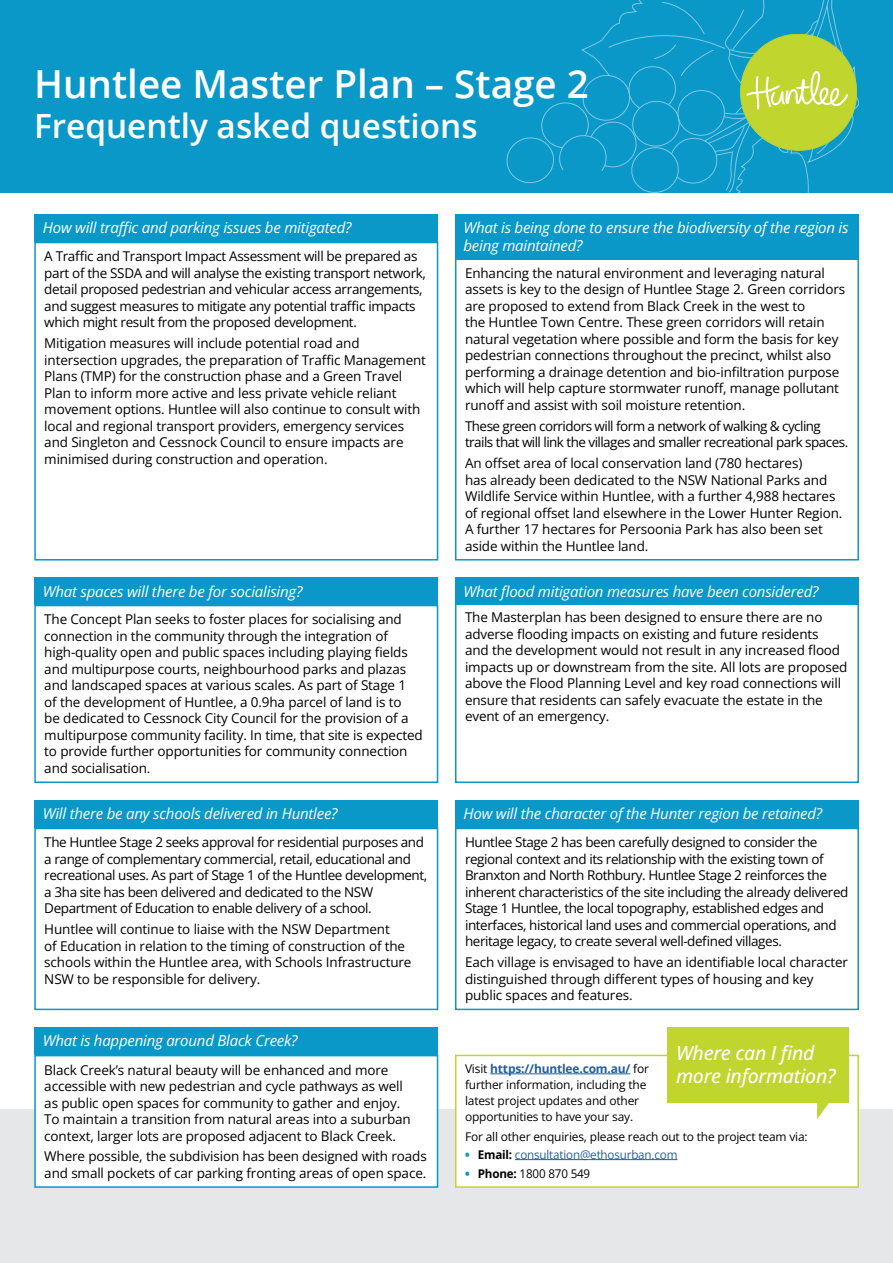
<style>
.page{position:relative;width:893px;height:1263px;background:#fff}
.page>*{position:absolute;margin:0;border:0;box-sizing:border-box;transform-origin:0 0}
.t1{font:600 38.55px "Open Sans";color:#fff}
.t2{font:600 33.3px "Open Sans";color:#fff}
.B1_Question{font:italic 500 19.5px/23.4px "Open Sans";letter-spacing:-.015em;color:#fff}
.B1_Question-2{font:italic 15px/18px "Open Sans";letter-spacing:-.015em;color:#fff}
.B1{font:13.5px/16.5px "Open Sans";letter-spacing:-.01em;color:#000}
.B1-2{font:13.5px/16.5px "Open Sans";letter-spacing:-.03em;color:#000}
.B1-3{font:13.5px/16.5px "Open Sans";letter-spacing:-.04em;color:#000}
.B1-4{font:12px/15.8px "Open Sans";letter-spacing:-.015em;color:#000}
.t3{font:12px "Open Sans";letter-spacing:-.015em;color:#215e9e}
.s1{font-weight:700;color:#215e9e}
.s2{font-weight:800;color:#0a98c8}
.s3{font-weight:700;color:#000}
.s4{font-weight:700}
</style>
<div class="page">
<div style="left:0;top:1109px;width:893px;height:154px;background:#e6e7e8"></div>
<div style="left:0;top:0;width:893px;height:193px;background:#0a98c8"></div>
<svg style="left:507px;top:0;width:352px;height:193px"></svg>
<div style="left:34px;top:605px;width:404px;height:178px;border:2px solid #0a98c8"></div>
<div style="left:34px;top:577px;width:404px;height:28px;background:#0a98c8"></div>
<div style="left:455px;top:602px;width:404px;height:181px;border:2px solid #0a98c8"></div>
<div style="left:455px;top:577px;width:404px;height:28px;background:#0a98c8"></div>
<div style="left:34px;top:828px;width:404px;height:182px;border:2px solid #0a98c8"></div>
<div style="left:34px;top:800px;width:404px;height:28px;background:#0a98c8"></div>
<div style="left:35px;top:1055px;width:403px;height:132px;background:#fff"></div>
<div style="left:34px;top:1055px;width:404px;height:133px;border:2px solid #0a98c8"></div>
<div style="left:34px;top:1027px;width:404px;height:28px;background:#0a98c8"></div>
<div style="left:455px;top:828px;width:404px;height:182px;border:2px solid #0a98c8"></div>
<div style="left:455px;top:800px;width:404px;height:28px;background:#0a98c8"></div>
<div style="left:456px;top:1055px;width:402px;height:132px;background:#fff"></div>
<hr style="left:490px;top:1073px;width:140px;height:1px;background:#215e9e">
<hr style="left:515px;top:1159px;width:162px;height:1px;background:#215e9e">
<div style="left:455px;top:1055px;width:404px;height:133px;border:2px solid #c1d52f"></div>
<div style="left:668px;top:1027px;width:181px;height:75px;background:#c1d52f"></div>
<svg style="left:817px;top:1102px;width:17px;height:17px"></svg>
<div style="left:34px;top:242px;width:404px;height:318px;border:2px solid #0a98c8"></div>
<div style="left:34px;top:214px;width:404px;height:28px;background:#0a98c8"></div>
<div style="left:455px;top:258px;width:404px;height:302px;border:2px solid #0a98c8"></div>
<div style="left:455px;top:214px;width:404px;height:46px;background:#0a98c8"></div>
<p class="t1" style="left:34px;top:58px;width:556px">Huntlee Master Plan – Stage 2</p>
<p class="t2" style="left:34px;top:103px;width:445px">Frequently asked questions</p>
<p class="B1_Question-2" style="left:43px;top:218px;width:310px">How will traffic and parking issues be mitigated?</p>
<p class="B1" style="left:44px;top:248px;width:383px">A Traffic and Transport Impact Assessment will be prepared as part of the SSDA and will analyse the existing transport network, detail proposed pedestrian and vehicular access arrangements, and suggest measures to mitigate any potential traffic impacts which might result from the proposed development.</p>
<p class="B1" style="left:44px;top:335px;width:383px">Mitigation measures will include potential road and intersection upgrades, the preparation of Traffic Management Plans (TMP) for the construction phase and a Green Travel Plan to inform more active and less private vehicle reliant movement options. Huntlee will also continue to consult with local and regional transport providers, emergency services and Singleton and Cessnock Council to ensure impacts are minimised during construction and operation.</p>
<p class="B1_Question-2" style="left:43px;top:582px;width:261px">What spaces will there be for socialising?</p>
<p class="B1" style="left:44px;top:611px;width:380px">The Concept Plan seeks to foster places for socialising and connection in the community through the integration of high-quality open and public spaces including playing fields and multipurpose courts, neighbourhood parks and plazas and landscaped spaces at various scales. As part of Stage 1<br>of the development of Huntlee, a 0.9ha parcel of land is to<br>be dedicated to Cessnock City Council for the provision of a multipurpose community facility. In time, that site is expected to provide further opportunities for community connection and socialisation.</p>
<p class="B1_Question-2" style="left:43px;top:804px;width:296px">Will there be any schools delivered in Huntlee?</p>
<p class="B1-2" style="left:44px;top:834px;width:385px">The Huntlee Stage 2 seeks approval for residential purposes and a range of complementary commercial, retail, educational and recreational uses. As part of Stage 1 of the Huntlee development, a 3ha site has been delivered and dedicated to the NSW Department of Education to enable delivery of a school.</p>
<p class="B1" style="left:44px;top:921px;width:369px">Huntlee will continue to liaise with the NSW Department<br>of Education in relation to the timing of construction of the schools within the Huntlee area, with Schools Infrastructure NSW to be responsible for delivery.</p>
<p class="B1_Question-2" style="left:43px;top:1031px;width:256px">What is happening around Black Creek?</p>
<p class="B1" style="left:44px;top:1061px;width:368px">Black Creek’s natural beauty will be enhanced and more accessible with new pedestrian and cycle pathways as well as public open spaces for community to gather and enjoy.<br>To maintain a transition from natural areas into a suburban context, larger lots are proposed adjacent to Black Creek.</p>
<p class="B1" style="left:44px;top:1148px;width:384px">Where possible, the subdivision has been designed with roads and small pockets of car parking fronting areas of open space.</p>
<p class="B1_Question-2" style="left:463px;top:218px;width:387px">What is being done to ensure the biodiversity of the region is being maintained?</p>
<p class="B1" style="left:465px;top:264px;width:382px">Enhancing the natural environment and leveraging natural assets is key to the design of Huntlee Stage 2. Green corridors are proposed to extend from Black Creek in the west to<br>the Huntlee Town Centre. These green corridors will retain natural vegetation where possible and form the basis for key pedestrian connections throughout the precinct, whilst also performing a drainage detention and bio-infiltration purpose which will help capture stormwater runoff, manage pollutant runoff and assist with soil moisture retention.</p>
<p class="B1-3" style="left:465px;top:417px;width:385px">These green corridors will form a network of walking &amp; cycling trails that will link the villages and smaller recreational park spaces.</p>
<p class="B1" style="left:465px;top:454px;width:379px">An offset area of local conservation land (780 hectares)<br>has already been dedicated to the NSW National Parks and Wildlife Service within Huntlee, with a further 4,988 hectares of regional offset land elsewhere in the Lower Hunter Region.<br>A further 17 hectares for Persoonia Park has also been set aside within the Huntlee land.</p>
<p class="B1_Question-2" style="left:463px;top:582px;width:357px">What flood mitigation measures have been considered?</p>
<p class="B1" style="left:465px;top:608px;width:384px">The Masterplan has been designed to ensure there are no adverse flooding impacts on existing and future residents<br>and the development would not result in any increased flood impacts up or downstream from the site. All lots are proposed above the Flood Planning Level and key road connections will ensure that residents can safely evacuate the estate in the event of an emergency.</p>
<p class="B1_Question-2" style="left:463px;top:804px;width:360px">How will the character of the Hunter region be retained?</p>
<p class="B1-2" style="left:465px;top:834px;width:385px">Huntlee Stage 2 has been carefully designed to consider the regional context and its relationship with the existing town of Branxton and North Rothbury. Huntlee Stage 2 reinforces the inherent characteristics of the site including the already delivered Stage 1 Huntlee, the local topography, established edges and interfaces, historical land uses and commercial operations, and heritage legacy, to create several well-defined villages.</p>
<p class="B1" style="left:465px;top:954px;width:384px">Each village is envisaged to have an identifiable local character distinguished through different types of housing and key public spaces and features.</p>
<p class="B1_Question" style="left:676px;top:1041px;width:161px">Where can I find more information?</p>
<p class="B1-4" style="left:465px;top:1061px;width:186px">Visit <span class="s1">https://huntlee.com.au/</span> for further information, including the latest project updates and other opportunities to have your say.</p>
<p class="B1-4" style="left:465px;top:1128px;width:344px">For all other enquiries, please reach out to the project team via:</p>
<p class="t3" style="left:465px;top:1146px;width:214px"><span class="s2">•</span> <span class="s3">Email:</span> consultation@ethosurban.com</p>
<p class="B1-4" style="left:465px;top:1165px;width:127px"><span class="s2">•</span> <span class="s4">Phone:</span> 1800 870 549</p>
</div>
